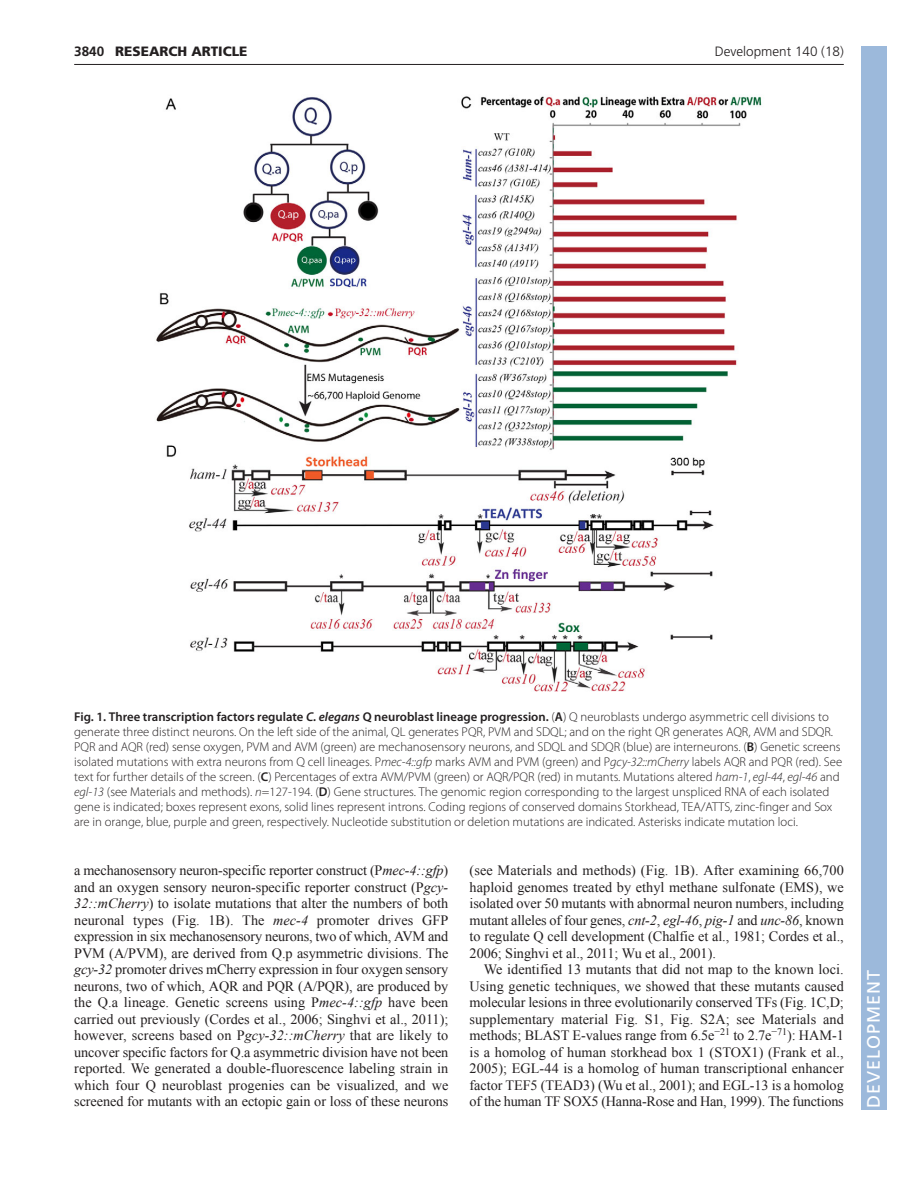
<style>
.page{position:relative;width:918px;height:1188px;background:#fff}
.page>*{position:absolute;margin:0;border:0;box-sizing:border-box;transform-origin:0 0}
.t1{font:18px "Frutiger LT Std";letter-spacing:.055em;color:#fff}
.t2{font:14.25px/16.5px "Times New Roman";letter-spacing:-.005em;color:#231f20;text-align:justify}
.t3{font:300 13.5px "Frutiger";color:#231f20}
.t4{font:900 13.5px "Frutiger LT Std";color:#231f20}
.t5{font:700 13.5px "Frutiger LT Std";color:#231f20}
.t6{font:300 12.75px/15px "Myriad Pro";color:#231f20}
.s1{font-weight:600}
.s2{font-weight:600;font-style:italic}
.s3{font-style:italic}
</style>
<div class="page">
<hr style="left:74px;top:64px;width:770px;height:1px;background:#231f20">
<img style="left:156px;top:95px;width:606px;height:597px">
<div style="left:861px;top:46px;width:25px;height:1064px;background:#9cb9db"></div>
<p class="t5" style="left:74px;top:46px;width:32px">3840</p>
<p class="t4" style="left:115px;top:46px;width:134px">RESEARCH ARTICLE</p>
<p class="t3" style="left:715px;top:46px;width:131px">Development 140 (18)</p>
<p class="t6" style="left:74px;top:710px;width:770px"><span class="s1">Fig. 1. Three transcription factors regulate</span> <span class="s2">C. elegans</span> <span class="s1">Q neuroblast lineage progression.</span> (<span class="s1">A</span>) Q neuroblasts undergo asymmetric cell divisions to generate three distinct neurons. On the left side of the animal, QL generates PQR, PVM and SDQL; and on the right QR generates AQR, AVM and SDQR.<br>PQR and AQR (red) sense oxygen, PVM and AVM (green) are mechanosensory neurons, and SDQL and SDQR (blue) are interneurons. (<span class="s1">B</span>) Genetic screens isolated mutations with extra neurons from Q cell lineages. P<span class="s3">mec-4::gfp</span> marks AVM and PVM (green) and P<span class="s3">gcy-32::mCherry</span> labels AQR and PQR (red). See text for further details of the screen. (<span class="s1">C</span>) Percentages of extra AVM/PVM (green) or AQR/PQR (red) in mutants. Mutations altered <span class="s3">ham-1</span>, <span class="s3">egl-44</span>, <span class="s3">egl-46</span> and <span class="s3">egl-13</span> (see Materials and methods). <span class="s3">n</span>=127-194. (<span class="s1">D</span>) Gene structures. The genomic region corresponding to the largest unspliced RNA of each isolated gene is indicated; boxes represent exons, solid lines represent introns. Coding regions of conserved domains Storkhead, TEA/ATTS, zinc-finger and Sox are in orange, blue, purple and green, respectively. Nucleotide substitution or deletion mutations are indicated. Asterisks indicate mutation loci.</p>
<p class="t2" style="left:74px;top:862px;width:376px">a mechanosensory neuron-specific reporter construct (P<span class="s3">mec-4::gfp</span>) and an oxygen sensory neuron-specific reporter construct (P<span class="s3">gcy-32::mCherry</span>) to isolate mutations that alter the numbers of both neuronal types (Fig. 1B). The <span class="s3">mec-4</span> promoter drives GFP expression in six mechanosensory neurons, two of which, AVM and PVM (A/PVM), are derived from Q.p asymmetric divisions. The <span class="s3">gcy-32</span> promoter drives mCherry expression in four oxygen sensory neurons, two of which, AQR and PQR (A/PQR), are produced by the Q.a lineage. Genetic screens using P<span class="s3">mec-4::gfp</span> have been carried out previously (Cordes et al., 2006; Singhvi et al., 2011); however, screens based on P<span class="s3">gcy-32::mCherry</span> that are likely to uncover specific factors for Q.a asymmetric division have not been reported. We generated a double-fluorescence labeling strain in which four Q neuroblast progenies can be visualized, and we screened for mutants with an ectopic gain or loss of these neurons</p>
<p class="t2" style="left:470px;top:862px;width:376px">(see Materials and methods) (Fig. 1B). After examining 66,700 haploid genomes treated by ethyl methane sulfonate (EMS), we isolated over 50 mutants with abnormal neuron numbers, including mutant alleles of four genes, <span class="s3">cnt-2</span>, <span class="s3">egl-46</span>, <span class="s3">pig-1</span> and <span class="s3">unc-86</span>, known to regulate Q cell development (Chalfie et al., 1981; Cordes et al., 2006; Singhvi et al., 2011; Wu et al., 2001).</p>
<p class="t2" style="left:470px;top:961px;width:376px;text-indent:14px">We identified 13 mutants that did not map to the known loci.<br>Using genetic techniques, we showed that these mutants caused molecular lesions in three evolutionarily conserved TFs (Fig. 1C,D; supplementary material Fig. S1, Fig. S2A; see Materials and methods; BLAST E-values range from 6.5e<sup>−21</sup> to 2.7e<sup>−71</sup>): HAM-1 is a homolog of human storkhead box 1 (STOX1) (Frank et al., 2005); EGL-44 is a homolog of human transcriptional enhancer factor TEF5 (TEAD3) (Wu et al., 2001); and EGL-13 is a homolog of the human TF SOX5 (Hanna-Rose and Han, 1999). The functions</p>
<p class="t1" style="left:863px;top:1108px;width:140px;rotate:-90deg">DEVELOPMENT</p>
</div>
